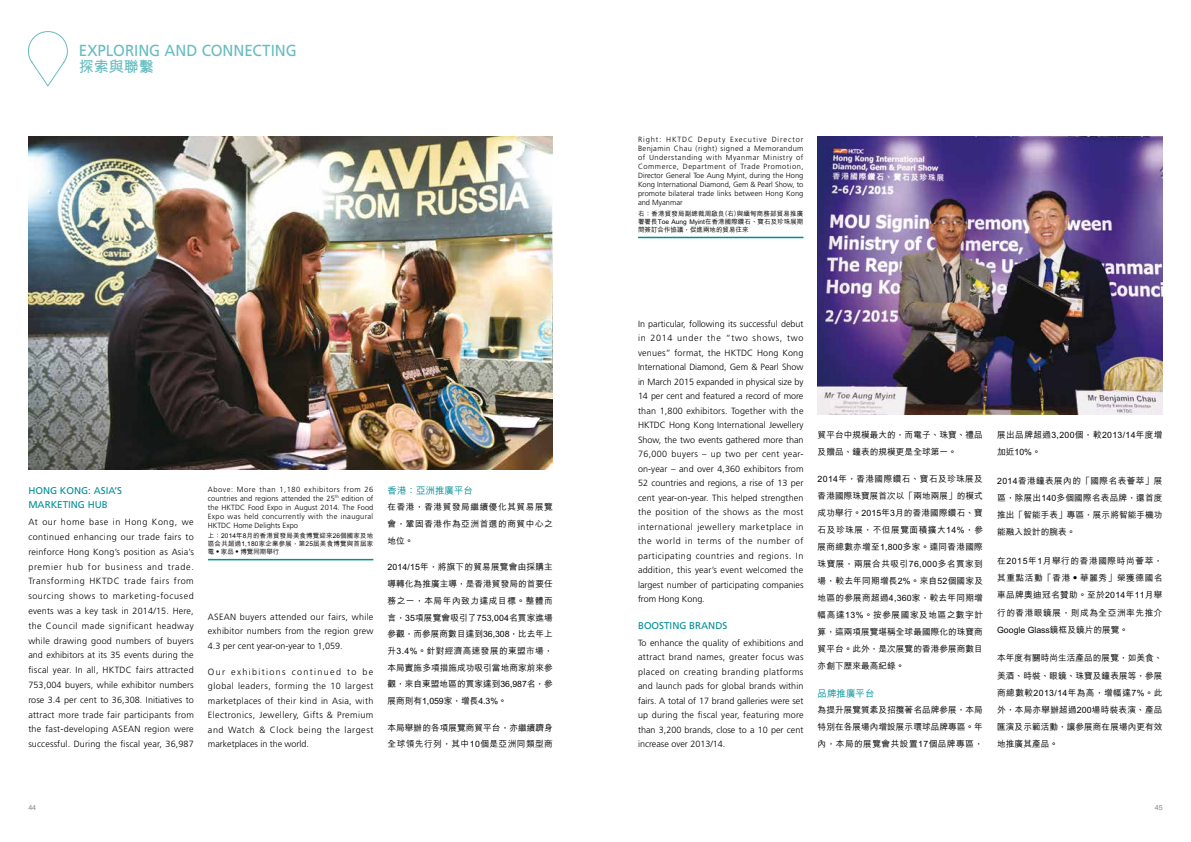
<style>
.page{position:relative;width:1191px;height:842px;background:#fff}
.page>*{position:absolute;margin:0;border:0;box-sizing:border-box;transform-origin:0 0}
.t1{font:16px "Frutiger";letter-spacing:-.005em;color:#66bcc1;scale:.95 1}
.t2{font:700 15px "M Hei HK";color:#66bcc1}
.t3{font:9.8px/14.8px "Frutiger";color:#008f98}
.t4{font:500 9.5px "M Hei HK";color:#008f98}
.t5{font:300 9px/14.5px "Frutiger";color:#000;text-align:justify}
.t6{font:500 8.7px/17px "M Hei HK";color:#000;text-align:justify}
.t7{font:500 8.7px/16.7px "M Hei HK";letter-spacing:.025em;color:#000}
.t8{font:500 8.7px/17.2px "M Hei HK";letter-spacing:.04em;color:#000}
.t9{font:300 7.5px/9px "Frutiger";letter-spacing:.005em;color:#000;text-align:justify}
.t10{font:300 7px "Helvetica Neue";color:#58585a}
.t11{font:500 6.5px/8px "M Hei HK";letter-spacing:.01em;color:#000;text-align:justify}
</style>
<div class="page">
<svg style="left:28px;top:31px;width:40px;height:56px"></svg>
<img style="left:28px;top:136px;width:525px;height:333px">
<img style="left:817px;top:136px;width:345px;height:278px">
<hr style="left:208px;top:559px;width:165px;height:1px;background:#008f98">
<hr style="left:638px;top:237px;width:165px;height:1px;background:#008f98">
<h1 class="t1" style="left:79px;top:41px;width:231px">EXPLORING AND CONNECTING</h1>
<h2 class="t2" style="left:79px;top:56px;width:76px">探索與聯繫</h2>
<p class="t3" style="left:28px;top:483px;width:95px">HONG KONG: ASIA’S<br>MARKETING HUB</p>
<p class="t5" style="left:28px;top:515px;width:167px;line-height:14.8px">At our home base in Hong Kong, we continued enhancing our trade fairs to reinforce Hong Kong’s position as Asia’s premier hub for business and trade.<br>Transforming HKTDC trade fairs from sourcing shows to marketing-focused events was a key task in 2014/15. Here, the Council made significant headway while drawing good numbers of buyers and exhibitors at its 35 events during the fiscal year. In all, HKTDC fairs attracted 753,004 buyers, while exhibitor numbers rose 3.4 per cent to 36,308. Initiatives to attract more trade fair participants from the fast-developing ASEAN region were successful. During the fiscal year, 36,987</p>
<p class="t9" style="left:208px;top:485px;width:167px">Above: More than 1,180 exhibitors from 26 countries and regions attended the 25<sup>th</sup> edition of the HKTDC Food Expo in August 2014. The Food Expo was held concurrently with the inaugural HKTDC Home Delights Expo</p>
<p class="t11" style="left:208px;top:531px;width:167px">上：2014年8月的香港貿發局美食博覽迎來26個國家及地區合共超過1,180家企業參展，第25屆美食博覽與首屆家電•家品•博覽同期舉行</p>
<p class="t5" style="left:208px;top:609px;width:167px">ASEAN buyers attended our fairs, while exhibitor numbers from the region grew 4.3 per cent year-on-year to 1,059.</p>
<p class="t5" style="left:208px;top:664px;width:167px">Our exhibitions continued to be global leaders, forming the 10 largest marketplaces of their kind in Asia, with Electronics, Jewellery, Gifts &amp; Premium and Watch &amp; Clock being the largest marketplaces in the world.</p>
<p class="t4" style="left:387px;top:483px;width:87px">香港：亞洲推廣平台</p>
<p class="t6" style="left:387px;top:498px;width:167px;line-height:16.7px">在香港，香港貿發局繼續優化其貿易展覽會，鞏固香港作為亞洲首選的商貿中心之地位。</p>
<p class="t6" style="left:387px;top:558px;width:167px;line-height:16.7px">2014/15年，將旗下的貿易展覽會由採購主導轉化為推廣主導，是香港貿發局的首要任務之一，本局年內致力達成目標。整體而言，35項展覽會吸引了753,004名買家進場參觀，而參展商數目達到36,308，比去年上升3.4%。針對經濟高速發展的東盟市場，本局實施多項措施成功吸引當地商家前來參觀，來自東盟地區的買家達到36,987名，參展商則有1,059家，增長4.3%。</p>
<p class="t7" style="left:387px;top:718px;width:167px">本局舉辦的各項展覽商貿平台，亦繼續躋身全球領先行列，其中10個是亞洲同類型商</p>
<p class="t9" style="left:638px;top:135px;width:167px">Right: HKTDC Deputy Executive Director Benjamin Chau (right) signed a Memorandum of Understanding with Myanmar Ministry of Commerce, Department of Trade Promotion, Director General Toe Aung Myint, during the Hong Kong International Diamond, Gem &amp; Pearl Show, to promote bilateral trade links between Hong Kong and Myanmar</p>
<p class="t11" style="left:638px;top:209px;width:167px">右：香港貿發局副總裁周啟良（右）與緬甸商務部貿易推廣署署長Toe Aung Myint在香港國際鑽石、寶石及珍珠展期間簽訂合作協議，促進兩地的貿易往來</p>
<p class="t5" style="left:638px;top:317px;width:167px">In particular, following its successful debut in 2014 under the “two shows, two venues” format, the HKTDC Hong Kong International Diamond, Gem &amp; Pearl Show in March 2015 expanded in physical size by 14 per cent and featured a record of more than 1,800 exhibitors. Together with the HKTDC Hong Kong International Jewellery Show, the two events gathered more than 76,000 buyers – up two per cent year&shy;on-year – and over 4,360 exhibitors from 52 countries and regions, a rise of 13 per cent year-on-year. This helped strengthen the position of the shows as the most international jewellery marketplace in the world in terms of the number of participating countries and regions. In addition, this year’s event welcomed the largest number of participating companies from Hong Kong.</p>
<p class="t3" style="left:638px;top:618px;width:91px">BOOSTING BRANDS</p>
<p class="t5" style="left:638px;top:635px;width:167px">To enhance the quality of exhibitions and attract brand names, greater focus was placed on creating branding platforms and launch pads for global brands within fairs. A total of 17 brand galleries were set up during the fiscal year, featuring more than 3,200 brands, close to a 10 per cent increase over 2013/14.</p>
<p class="t6" style="left:817px;top:426px;width:167px">貿平台中規模最大的，而電子、珠寶、禮品及贈品、鐘表的規模更是全球第一。</p>
<p class="t6" style="left:817px;top:470px;width:167px">2014年，香港國際鑽石、寶石及珍珠展及香港國際珠寶展首次以「兩地兩展」的模式成功舉行。2015年3月的香港國際鑽石、寶石及珍珠展，不但展覽面積擴大14%，參展商總數亦增至1,800多家。連同香港國際珠寶展，兩展合共吸引76,000多名買家到場，較去年同期增長2%。來自52個國家及地區的參展商超過4,360家，較去年同期增幅高達13%。按參展國家及地區之數字計算，這兩項展覽堪稱全球最國際化的珠寶商貿平台。此外，是次展覽的香港參展商數目亦創下歷來最高紀錄。</p>
<p class="t4" style="left:817px;top:686px;width:58px">品牌推廣平台</p>
<p class="t6" style="left:817px;top:701px;width:167px">為提升展覽質素及招攬著名品牌參展，本局特別在各展場內增設展示環球品牌專區。年內，本局的展覽會共設置17個品牌專區，</p>
<p class="t8" style="left:997px;top:426px;width:167px">展出品牌超過3,200個，較2013/14年度增加近10%。</p>
<p class="t6" style="left:997px;top:471px;width:167px">2014香港鐘表展內的「國際名表薈萃」展區，除展出140多個國際名表品牌，還首度推出「智能手表」專區，展示將智能手機功能融入設計的腕表。</p>
<p class="t6" style="left:997px;top:551px;width:167px">在2015年1月舉行的香港國際時尚薈萃，其重點活動「香港•華麗秀」榮獲德國名車品牌奧迪冠名贊助。至於2014年11月舉行的香港眼鏡展，則成為全亞洲率先推介Google Glass鏡框及鏡片的展覽。</p>
<p class="t6" style="left:997px;top:649px;width:167px">本年度有關時尚生活產品的展覽，如美食、美酒、時裝、眼鏡、珠寶及鐘表展等，參展商總數較2013/14年為高，增幅達7%。此外，本局亦舉辦超過200場時裝表演、產品匯演及示範活動，讓參展商在展場內更有效地推廣其產品。</p>
<p class="t10" style="left:28px;top:802px;width:9px">44</p>
<p class="t10" style="left:1154px;top:802px;width:9px">45</p>
</div>
